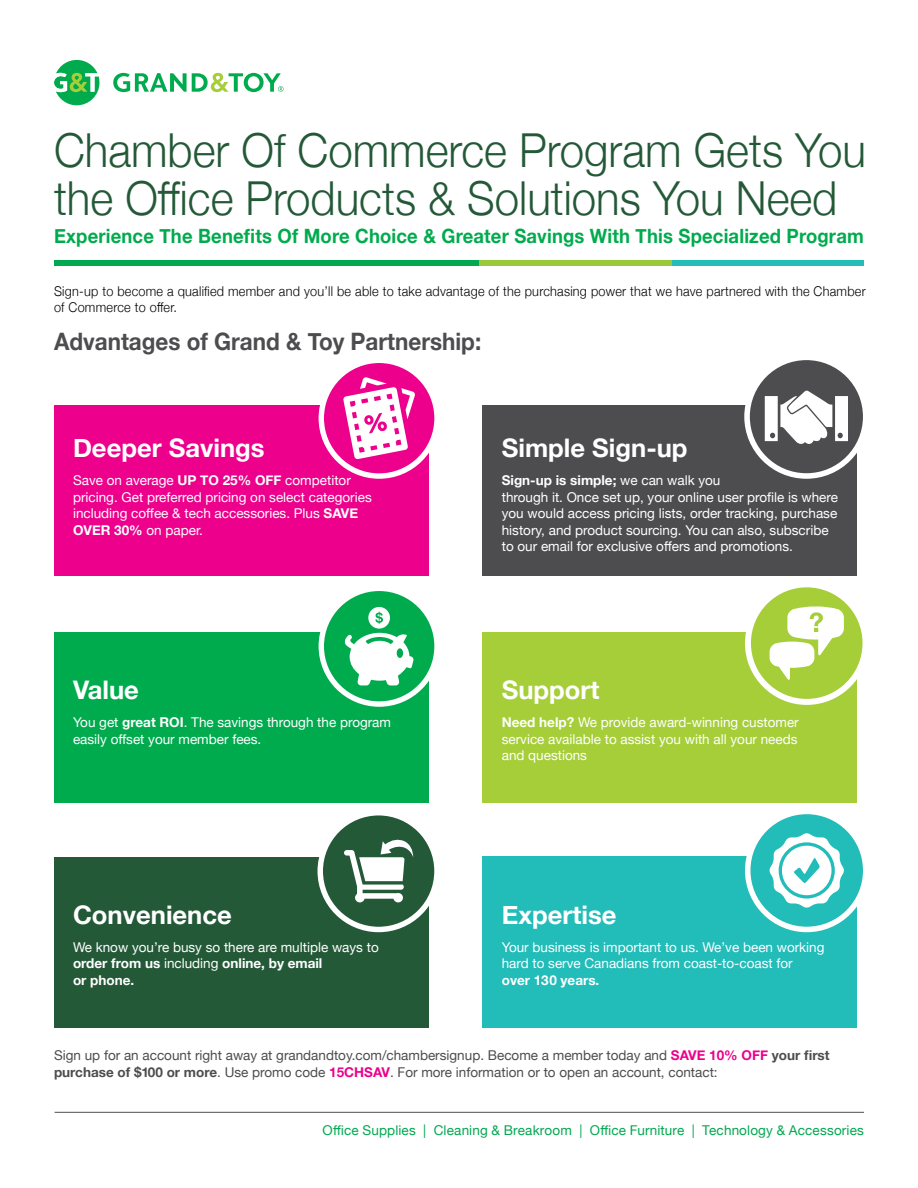
<style>
.page{position:relative;width:918px;height:1188px;background:#fff}
.page>*{position:absolute;margin:0;border:0;box-sizing:border-box;transform-origin:0 0}
.t1{font:300 46.8px/48.4px "Helvetica Neue";color:#245938;scale:.94 1}
.t2{font:700 25.65px "Helvetica Neue";color:#fff}
.t3{font:700 24px "Helvetica Neue";color:#4d4d4f;scale:.94 1}
.t4{font:700 19.65px "Helvetica Neue";letter-spacing:.01em;color:#00ab4e;scale:.94 1}
.t5{font:13.5px/16.5px "Helvetica Neue";color:#fff}
.t6{font:13.5px/16.5px "Helvetica Neue";color:#4d4d4f}
.t7{font:300 13.5px/16.5px "Helvetica Neue";letter-spacing:.02em;color:#000;scale:.94 1}
.t8{font:13.5px "Helvetica Neue";letter-spacing:.01em;color:#00a850}
.t9{font:700 13.5px "Helvetica Neue";color:#fff}
.s1{font-weight:700}
.s2{font-weight:700;color:#ec008c}
</style>
<div class="page">
<div style="left:54px;top:260px;width:426px;height:6px;background:#00a850"></div>
<div style="left:480px;top:260px;width:193px;height:6px;background:#9aca3c"></div>
<div style="left:673px;top:260px;width:191px;height:6px;background:#22bcb9"></div>
<div style="left:54px;top:857px;width:374px;height:171px;background:#245938"></div>
<div style="left:483px;top:856px;width:374px;height:172px;background:#22bcb9"></div>
<svg style="left:748px;top:811px;width:118px;height:118px"></svg>
<div style="left:745px;top:809px;width:124px;height:123px;border:6px solid #fff;border-radius:50%"></div>
<svg style="left:769px;top:833px;width:75px;height:75px"></svg>
<div style="left:320px;top:813px;width:117px;height:116px;background:#245938;border-radius:50%"></div>
<div style="left:318px;top:810px;width:122px;height:122px;border:5px solid #fff;border-radius:50%"></div>
<svg style="left:344px;top:839px;width:69px;height:63px"></svg>
<div style="left:54px;top:632px;width:374px;height:171px;background:#00ab4e"></div>
<div style="left:483px;top:632px;width:374px;height:171px;background:#a6ce39"></div>
<svg style="left:321px;top:588px;width:116px;height:116px"></svg>
<div style="left:319px;top:586px;width:121px;height:121px;border:5px solid #fff;border-radius:50%"></div>
<svg style="left:344px;top:607px;width:70px;height:78px"></svg>
<svg style="left:748px;top:584px;width:118px;height:118px"></svg>
<div style="left:745px;top:581px;width:124px;height:124px;border:6px solid #fff;border-radius:50%"></div>
<svg style="left:770px;top:606px;width:74px;height:75px"></svg>
<div style="left:483px;top:405px;width:374px;height:170px;background:#4d4d4f"></div>
<div style="left:54px;top:405px;width:374px;height:170px;background:#ec008c"></div>
<svg style="left:321px;top:360px;width:116px;height:116px"></svg>
<div style="left:319px;top:358px;width:121px;height:121px;border:5px solid #fff;border-radius:50%"></div>
<svg style="left:343px;top:377px;width:72px;height:82px"></svg>
<div style="left:747px;top:357px;width:119px;height:119px;background:#4d4d4f;border-radius:50%"></div>
<div style="left:744px;top:355px;width:124px;height:124px;border:6px solid #fff;border-radius:50%"></div>
<svg style="left:765px;top:390px;width:83px;height:54px"></svg>
<svg style="left:113px;top:73px;width:171px;height:19px"></svg>
<svg style="left:54px;top:60px;width:45px;height:45px"></svg>
<hr style="left:55px;top:1112px;width:809px;height:1px;background:#4d4d4f">
<h1 class="t1" style="left:54px;top:122px;width:865px">Chamber Of Commerce Program Gets You the Office Products &amp; Solutions You Need</h1>
<h3 class="t4" style="left:54px;top:220px;width:863px">Experience The Benefits Of More Choice &amp; Greater Savings With This Specialized Program</h3>
<p class="t7" style="left:54px;top:282px;width:865px">Sign-up to become a qualified member and you’ll be able to take advantage of the purchasing power that we have partnered with the Chamber of Commerce to offer.</p>
<h3 class="t3" style="left:54px;top:323px;width:456px">Advantages of Grand &amp; Toy Partnership:</h3>
<h2 class="t2" style="left:73px;top:428px;width:193px">Deeper Savings</h2>
<h2 class="t2" style="left:502px;top:428px;width:187px">Simple Sign-up</h2>
<p class="t5" style="left:73px;top:473px;width:300px">Save on average <span class="s1">UP TO 25% OFF</span> competitor pricing. Get preferred pricing on select categories including coffee &amp; tech accessories. Plus <span class="s1">SAVE OVER 30%</span> on paper.</p>
<p class="t5" style="left:502px;top:473px;width:338px"><span class="s1">Sign-up is simple;</span> we can walk you<br>through it. Once set up, your online user profile is where you would access pricing lists, order tracking, purchase history, and product sourcing. You can also, subscribe to our email for exclusive offers and promotions.</p>
<h2 class="t2" style="left:73px;top:670px;width:67px">Value</h2>
<h2 class="t2" style="left:502px;top:670px;width:99px">Support</h2>
<p class="t5" style="left:73px;top:715px;width:320px">You get <span class="s1">great ROI</span>. The savings through the program easily offset your member fees.</p>
<p class="t5" style="left:502px;top:715px;width:298px;text-align:justify"><span class="s1">Need help?</span> We provide award-winning customer service available to assist you with all your needs and questions</p>
<h2 class="t2" style="left:73px;top:894px;width:160px">Convenience</h2>
<h2 class="t2" style="left:502px;top:894px;width:116px">Expertise</h2>
<p class="t5" style="left:73px;top:939px;width:307px">We know you’re busy so there are multiple ways to <span class="s1">order from us</span> including <span class="s1">online, by email<br>or phone.</span></p>
<p class="t5" style="left:502px;top:939px;width:324px">Your business is important to us. We’ve been working hard to serve Canadians from coast-to-coast for</p>
<p class="t9" style="left:502px;top:969px;width:99px">over 130 years.</p>
<p class="t6" style="left:54px;top:1048px;width:777px">Sign up for an account right away at grandandtoy.com/chambersignup. Become a member today and <span class="s2">SAVE 10% OFF</span> <span class="s1">your first purchase of $100 or more</span>. Use promo code <span class="s2">15CHSAV</span>. For more information or to open an account, contact:</p>
<p class="t8" style="left:323px;top:1121px;width:543px">Office Supplies | Cleaning &amp; Breakroom | Office Furniture | Technology &amp; Accessories</p>
</div>
